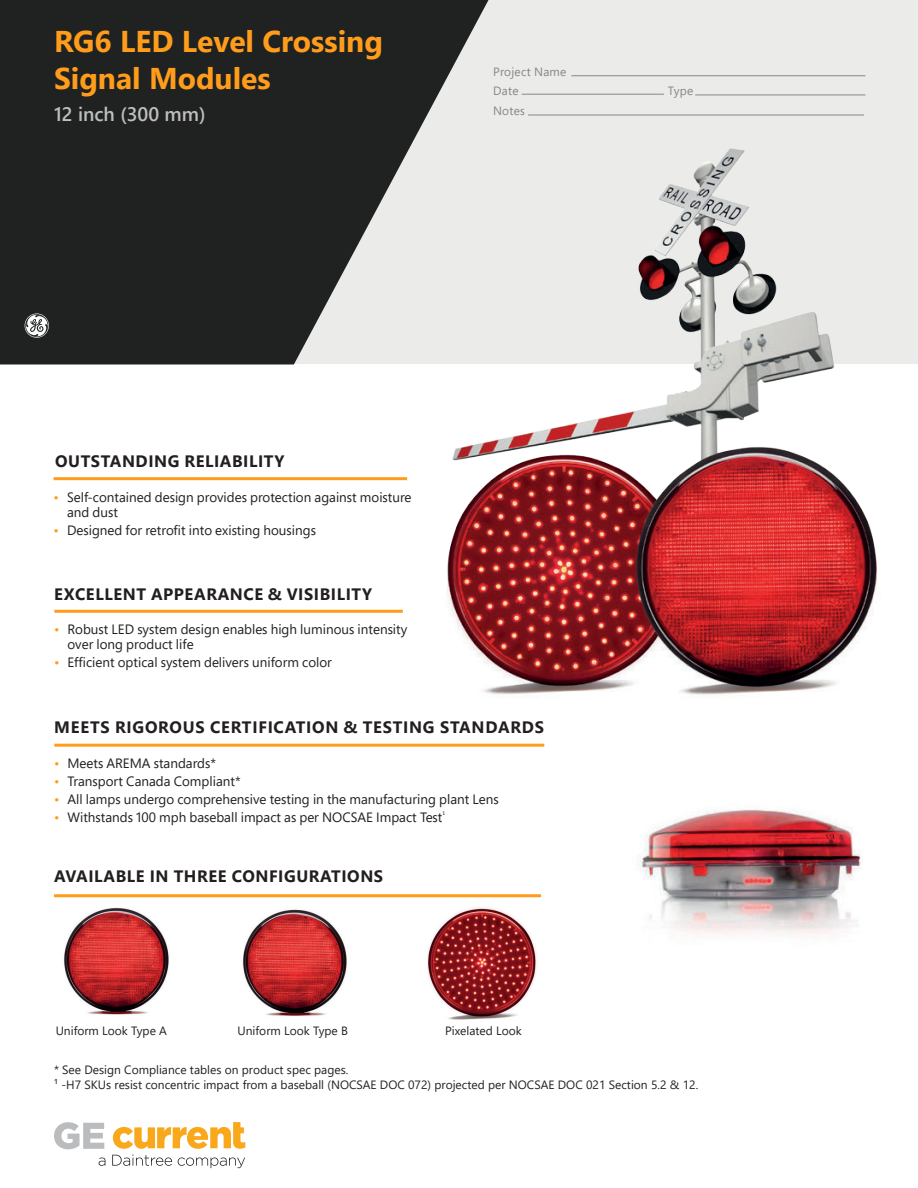
<style>
.page{position:relative;width:918px;height:1188px;background:#fff}
.page>*{position:absolute;margin:0;border:0;box-sizing:border-box;transform-origin:0 0}
.t1{font:700 30px "Segoe UI";color:#ff9d1b}
.t2{font:600 19.5px "Segoe UI";color:#c0bdbd}
.t3{font:700 16.5px "Segoe UI";letter-spacing:.035em;color:#231f20}
.t4{font:13.5px/15px "Segoe Pro";color:#231f20}
.t5{font:12px "Segoe UI";color:#231f20}
.t6{font:12px/19.5px "Segoe Pro";letter-spacing:.02em;color:#888787}
.s1{color:#ff9d1b}
</style>
<div class="page">
<div style="left:0;top:0;width:918px;height:364px;background:#ebebea"></div>
<svg style="left:0;top:0;width:489px;height:364px;background:#363838"></svg>
<hr style="left:571px;top:75px;width:295px;height:1px;background:#888787">
<hr style="left:522px;top:94px;width:142px;height:1px;background:#888787">
<hr style="left:695px;top:95px;width:170px;height:1px;background:#888787">
<svg style="left:99px;top:1158px;width:6px;height:8px"></svg>
<svg style="left:112px;top:1155px;width:60px;height:11px"></svg>
<svg style="left:178px;top:1157px;width:67px;height:11px"></svg>
<svg style="left:54px;top:1122px;width:50px;height:27px"></svg>
<svg style="left:113px;top:1122px;width:132px;height:27px"></svg>
<svg style="left:25px;top:313px;width:24px;height:25px"></svg>
<img style="left:424px;top:112px;width:453px;height:635px">
<img style="left:639px;top:809px;width:224px;height:126px">
<img style="left:243px;top:909px;width:104px;height:108px">
<img style="left:427px;top:907px;width:110px;height:113px">
<img style="left:64px;top:907px;width:105px;height:108px">
<hr style="left:54px;top:477px;width:353px;height:3px;background:#ff9d1b">
<hr style="left:54px;top:610px;width:349px;height:3px;background:#ff9d1b">
<hr style="left:54px;top:744px;width:490px;height:3px;background:#ff9d1b">
<hr style="left:54px;top:894px;width:487px;height:3px;background:#ff9d1b">
<p class="t1" style="left:54px;top:13px;width:330px">RG6 LED Level Crossing</p>
<p class="t1" style="left:54px;top:50px;width:218px">Signal Modules</p>
<p class="t2" style="left:54px;top:95px;width:153px">12 inch (300 mm)</p>
<p class="t6" style="left:493px;top:62px;width:75px">Project Name<br>Date</p>
<p class="t6" style="left:493px;top:101px;width:33px">Notes</p>
<p class="t6" style="left:668px;top:81px;width:27px">Type</p>
<p class="t3" style="left:55px;top:445px;width:231px">OUTSTANDING RELIABILITY</p>
<p class="t4" style="left:67px;top:490px;width:346px;text-indent:-14px"><span class="s1">•</span> Self-contained design provides protection against moisture and dust</p>
<p class="t4" style="left:54px;top:523px;width:264px"><span class="s1">•</span> Designed for retrofit into existing housings</p>
<p class="t3" style="left:54px;top:578px;width:319px">EXCELLENT APPEARANCE &amp; VISIBILITY</p>
<p class="t4" style="left:68px;top:621px;width:341px;text-indent:-14px"><span class="s1">•</span> Robust LED system design enables high luminous intensity over long product life</p>
<p class="t4" style="left:54px;top:654px;width:279px"><span class="s1">•</span> Efficient optical system delivers uniform color</p>
<p class="t3" style="left:54px;top:712px;width:491px">MEETS RIGOROUS CERTIFICATION &amp; TESTING STANDARDS</p>
<p class="t4" style="left:54px;top:755px;width:164px"><span class="s1">•</span> Meets AREMA standards*</p>
<p class="t4" style="left:54px;top:773px;width:188px"><span class="s1">•</span> Transport Canada Compliant*</p>
<p class="t4" style="left:54px;top:791px;width:446px"><span class="s1">•</span> All lamps undergo comprehensive testing in the manufacturing plant Lens</p>
<p class="t4" style="left:54px;top:809px;width:393px"><span class="s1">•</span> Withstands 100 mph baseball impact as per NOCSAE Impact Test<sup>¹</sup></p>
<p class="t3" style="left:54px;top:861px;width:330px">AVAILABLE IN THREE CONFIGURATIONS</p>
<p class="t5" style="left:238px;top:1019px;width:112px">Uniform Look Type B</p>
<p class="t5" style="left:445px;top:1019px;width:78px">Pixelated Look</p>
<p class="t5" style="left:54px;top:1059px;width:296px">* See Design Compliance tables on product spec pages.</p>
<p class="t5" style="left:54px;top:1074px;width:646px">¹ -H7 SKUs resist concentric impact from a baseball (NOCSAE DOC 072) projected per NOCSAE DOC 021 Section 5.2 &amp; 12.</p>
<p class="t5" style="left:56px;top:1019px;width:113px">Uniform Look Type A</p>
</div>
